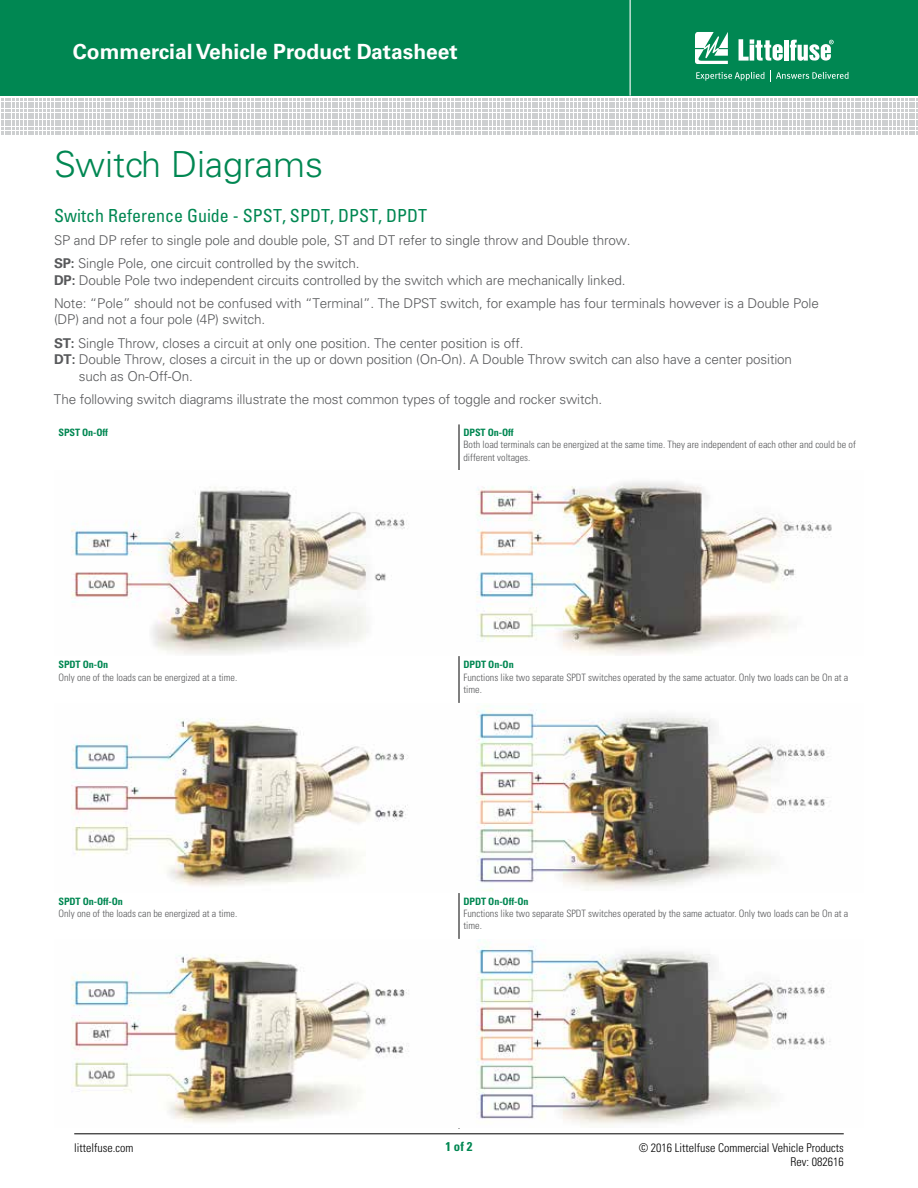
<style>
.page{position:relative;width:918px;height:1188px;background:#fff}
.page>*{position:absolute;margin:0;border:0;box-sizing:border-box;transform-origin:0 0}
.t1{font:300 36px "Univers LT Std";color:#008752}
.t2{font:700 21px "Univers LT Std";color:#fff}
.t3{font:condensed 18px "Univers LT Std";color:#008752}
.t4{font:300 13.5px/23.2px "Univers LT Std";letter-spacing:-.01em;color:#58595b}
.t5{font:700 condensed 12.75px "Univers LT Std";color:#008752}
.t6{font:300 condensed 12px/13.5px "Univers LT Std";color:#000;text-align:right}
.t7{font:300 condensed 10.2px/12.1px "Univers LT Std";color:#58595b}
.t8{font:700 condensed 10.2px "Univers LT Std";letter-spacing:-.01em;color:#008752}
.s1{font-weight:700}
</style>
<div class="page">
<div style="left:0;top:0;width:918px;height:96px;background:#008752"></div>
<hr style="left:630px;top:0;width:1px;height:96px;background:#fff">
<svg style="left:1px;top:98px;width:917px;height:35px"></svg>
<svg style="left:695px;top:32px;width:33px;height:32px"></svg>
<hr style="left:784px;top:40px;width:4px;height:21px;background:#fff">
<svg style="left:790px;top:40px;width:44px;height:21px"></svg>
<svg style="left:739px;top:39px;width:44px;height:22px"></svg>
<svg style="left:696px;top:70px;width:153px;height:11px;background:#2e9c71"></svg>
<hr style="left:74px;top:1134px;width:770px;height:1px;background:#000">
<hr style="left:459px;top:424px;width:1px;height:46px;background:#000">
<hr style="left:459px;top:470px;width:1px;height:187px;background:#000">
<hr style="left:459px;top:657px;width:1px;height:45px;background:#000">
<hr style="left:459px;top:702px;width:1px;height:191px;background:#000">
<hr style="left:459px;top:893px;width:1px;height:46px;background:#000">
<hr style="left:459px;top:939px;width:1px;height:190px;background:#000">
<img style="left:71px;top:487px;width:336px;height:167px">
<img style="left:476px;top:481px;width:356px;height:174px">
<img style="left:71px;top:718px;width:337px;height:168px">
<img style="left:476px;top:709px;width:353px;height:182px">
<img style="left:71px;top:954px;width:338px;height:169px">
<img style="left:476px;top:940px;width:355px;height:185px">
<h2 class="t2" style="left:73px;top:39px;width:386px">Commercial Vehicle Product Datasheet</h2>
<h1 class="t1" style="left:54px;top:143px;width:271px">Switch Diagrams</h1>
<h3 class="t3" style="left:54px;top:204px;width:375px">Switch Reference Guide - SPST, SPDT, DPST, DPDT</h3>
<p class="t4" style="left:54px;top:228px;width:578px">SP and DP refer to single pole and double pole, ST and DT refer to single throw and Double throw.<br><span class="s1">SP:</span> Single Pole, one circuit controlled by the switch.</p>
<p class="t4" style="left:54px;top:268px;width:767px"><span class="s1">DP:</span> Double Pole two independent circuits controlled by the switch which are mechanically linked.<br>Note: “Pole” should not be confused with “Terminal”. The DPST switch, for example has four terminals however is a Double Pole</p>
<p class="t4" style="left:54px;top:308px;width:471px">(DP) and not a four pole (4P) switch.<br><span class="s1">ST:</span> Single Throw, closes a circuit at only one position. The center position is off.</p>
<p class="t4" style="left:79px;top:351px;width:715px;line-height:16.5px;text-indent:-25px"><span class="s1">DT:</span> Double Throw, closes a circuit in the up or down position (On-On). A Double Throw switch can also have a center position such as On-Off-On.</p>
<p class="t4" style="left:54px;top:387px;width:550px">The following switch diagrams illustrate the most common types of toggle and rocker switch.</p>
<p class="t8" style="left:58px;top:426px;width:51px">SPST On-Off</p>
<p class="t8" style="left:464px;top:426px;width:52px">DPST On-Off</p>
<p class="t7" style="left:464px;top:439px;width:394px">Both load terminals can be energized at the same time. They are independent of each other and could be of different voltages.</p>
<p class="t8" style="left:58px;top:659px;width:51px">SPDT On-On</p>
<p class="t7" style="left:58px;top:671px;width:180px">Only one of the loads can be energized at a time.</p>
<p class="t8" style="left:58px;top:895px;width:66px">SPDT On-Off-On</p>
<p class="t7" style="left:58px;top:907px;width:180px">Only one of the loads can be energized at a time.</p>
<p class="t8" style="left:464px;top:659px;width:52px">DPDT On-On</p>
<p class="t7" style="left:464px;top:671px;width:386px">Functions like two separate SPDT switches operated by the same actuator. Only two loads can be On at a time.</p>
<p class="t8" style="left:464px;top:895px;width:67px">DPDT On-Off-On</p>
<p class="t7" style="left:464px;top:907px;width:386px">Functions like two separate SPDT switches operated by the same actuator. Only two loads can be On at a time.</p>
<p class="t6" style="left:74px;top:1141px;width:61px">littelfuse.com</p>
<p class="t5" style="left:445px;top:1139px;width:29px">1 of 2</p>
<p class="t6" style="left:639px;top:1141px;width:207px">© 2016 Littelfuse Commercial Vehicle Products<br>Rev: 082616</p>
</div>
